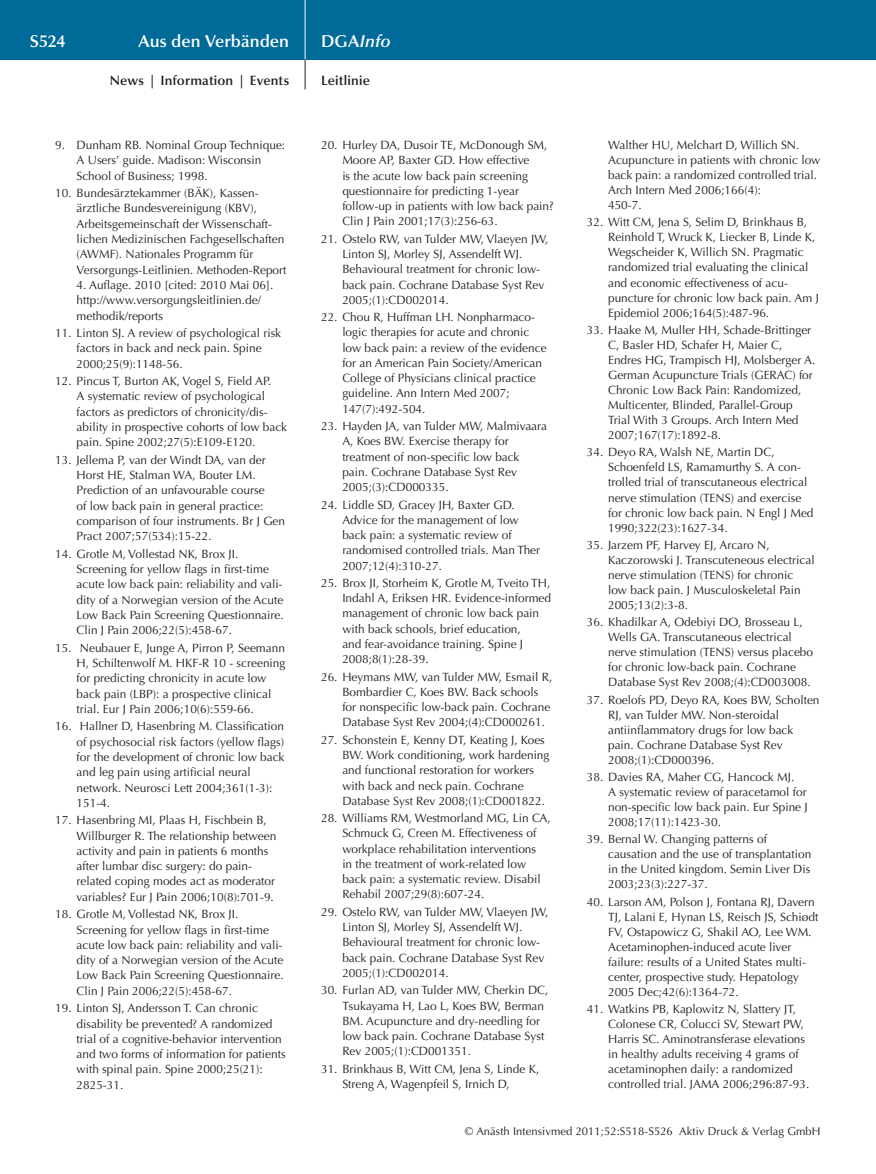
<style>
.page{position:relative;width:876px;height:1174px;background:#fff}
.page>*{position:absolute;margin:0;border:0;box-sizing:border-box;transform-origin:0 0}
.t1{font:600 17.25px "Optima";color:#fff}
.t2{font:italic 600 17.25px "Optima";color:#fff}
.t3{font:600 13.5px "Optima";letter-spacing:.01em;color:#231f20}
.t4{font:12px/15.3px "Optima";color:#231f20}
.t5{font:11.25px "Optima";letter-spacing:.005em;color:#231f20}
.s1{font-style:normal}
</style>
<div class="page">
<div style="left:0;top:0;width:876px;height:60px;background:#006b98"></div>
<hr style="left:305px;top:0;width:1px;height:60px;background:#fff">
<svg style="left:305px;top:60px;width:1px;height:29px"></svg>
<h1 class="t1" style="left:30px;top:31px;width:37px">S524</h1>
<h1 class="t1" style="left:138px;top:31px;width:152px">Aus den Verbänden</h1>
<h1 class="t2" style="left:321px;top:31px;width:71px"><span class="s1">DGA</span>Info</h1>
<p class="t3" style="left:110px;top:73px;width:181px">News | Information | Events</p>
<p class="t3" style="left:321px;top:73px;width:50px">Leitlinie</p>
<p class="t4" style="left:77px;top:138px;width:210px;text-indent:-21px">9. Dunham RB. Nominal Group Technique:<br>A Users’ guide. Madison: Wisconsin<br>School of Business; 1998.</p>
<p class="t4" style="left:77px;top:186px;width:211px;text-indent:-21px">10. Bundesärztekammer (BÄK), Kassen&shy;ärztliche Bundesvereinigung (KBV), Arbeitsgemeinschaft der Wissenschaft&shy;lichen Medizinischen Fachgesellschaften (AWMF). Nationales Programm für Versorgungs-Leitlinien. Methoden-Report</p>
<p class="t4" style="left:77px;top:277px;width:198px">4. Auflage. 2010 [cited: 2010 Mai 06]. http://www.versorgungsleitlinien.de/ methodik/reports</p>
<p class="t4" style="left:77px;top:325px;width:206px;text-indent:-21px">11. Linton SJ. A review of psychological risk factors in back and neck pain. Spine<br>2000;25(9):1148-56.</p>
<p class="t4" style="left:77px;top:373px;width:212px;text-indent:-21px">12. Pincus T, Burton AK, Vogel S, Field AP.<br>A systematic review of psychological factors as predictors of chronicity/dis&shy;ability in prospective cohorts of low back pain. Spine 2002;27(5):E109-E120.</p>
<p class="t4" style="left:77px;top:452px;width:210px;text-indent:-21px">13. Jellema P, van der Windt DA, van der Horst HE, Stalman WA, Bouter LM.<br>Prediction of an unfavourable course<br>of low back pain in general practice: comparison of four instruments. Br J Gen Pract 2007;57(534):15-22.</p>
<p class="t4" style="left:77px;top:546px;width:209px;text-indent:-21px">14. Grotle M, Vollestad NK, Brox JI.<br>Screening for yellow flags in first-time acute low back pain: reliability and vali&shy;dity of a Norwegian version of the Acute Low Back Pain Screening Questionnaire.<br>Clin J Pain 2006;22(5):458-67.</p>
<p class="t4" style="left:77px;top:640px;width:210px;text-indent:-21px">15. Neubauer E, Junge A, Pirron P, Seemann H, Schiltenwolf M. HKF-R 10 - screening for predicting chronicity in acute low back pain (LBP): a prospective clinical trial. Eur J Pain 2006;10(6):559-66.</p>
<p class="t4" style="left:77px;top:718px;width:209px;text-indent:-21px">16. Hallner D, Hasenbring M. Classification of psychosocial risk factors (yellow flags) for the development of chronic low back and leg pain using artificial neural network. Neurosci Lett 2004;361(1-3):<br>151-4.</p>
<p class="t4" style="left:77px;top:812px;width:201px;text-indent:-21px">17. Hasenbring MI, Plaas H, Fischbein B, Willburger R. The relationship between activity and pain in patients 6 months after lumbar disc surgery: do pain&shy;related coping modes act as moderator variables? Eur J Pain 2006;10(8):701-9.</p>
<p class="t4" style="left:77px;top:906px;width:209px;text-indent:-21px">18. Grotle M, Vollestad NK, Brox JI.<br>Screening for yellow flags in first-time acute low back pain: reliability and vali&shy;dity of a Norwegian version of the Acute Low Back Pain Screening Questionnaire.<br>Clin J Pain 2006;22(5):458-67.</p>
<p class="t4" style="left:77px;top:1000px;width:211px;text-indent:-21px">19. Linton SJ, Andersson T. Can chronic disability be prevented? A randomized trial of a cognitive-behavior intervention and two forms of information for patients with spinal pain. Spine 2000;25(21):<br>2825-31.</p>
<p class="t4" style="left:342px;top:138px;width:213px;text-indent:-21px">20. Hurley DA, Dusoir TE, McDonough SM, Moore AP, Baxter GD. How effective<br>is the acute low back pain screening questionnaire for predicting 1-year follow-up in patients with low back pain?<br>Clin J Pain 2001;17(3):256-63.</p>
<p class="t4" style="left:342px;top:231px;width:208px;text-indent:-21px">21. Ostelo RW, van Tulder MW, Vlaeyen JW, Linton SJ, Morley SJ, Assendelft WJ.<br>Behavioural treatment for chronic low&shy;back pain. Cochrane Database Syst Rev 2005;(1):CD002014.</p>
<p class="t4" style="left:342px;top:310px;width:206px;text-indent:-21px">22. Chou R, Huffman LH. Nonpharmaco&shy;logic therapies for acute and chronic low back pain: a review of the evidence for an American Pain Society/American College of Physicians clinical practice guideline. Ann Intern Med 2007; 147(7):492-504.</p>
<p class="t4" style="left:342px;top:418px;width:206px;text-indent:-21px">23. Hayden JA, van Tulder MW, Malmivaara<br>A, Koes BW. Exercise therapy for treatment of non-specific low back pain. Cochrane Database Syst Rev<br>2005;(3):CD000335.</p>
<p class="t4" style="left:342px;top:497px;width:199px;text-indent:-21px">24. Liddle SD, Gracey JH, Baxter GD.<br>Advice for the management of low back pain: a systematic review of randomised controlled trials. Man Ther<br>2007;12(4):310-27.</p>
<p class="t4" style="left:342px;top:575px;width:210px;text-indent:-21px">25. Brox JI, Storheim K, Grotle M, Tveito TH, Indahl A, Eriksen HR. Evidence-informed management of chronic low back pain with back schools, brief education,<br>and fear-avoidance training. Spine J 2008;8(1):28-39.</p>
<p class="t4" style="left:342px;top:669px;width:212px;text-indent:-21px">26. Heymans MW, van Tulder MW, Esmail R, Bombardier C, Koes BW. Back schools for nonspecific low-back pain. Cochrane Database Syst Rev 2004;(4):CD000261.</p>
<p class="t4" style="left:342px;top:732px;width:209px;text-indent:-21px">27. Schonstein E, Kenny DT, Keating J, Koes BW. Work conditioning, work hardening and functional restoration for workers with back and neck pain. Cochrane Database Syst Rev 2008;(1):CD001822.</p>
<p class="t4" style="left:342px;top:810px;width:210px;text-indent:-21px">28. Williams RM, Westmorland MG, Lin CA, Schmuck G, Creen M. Effectiveness of workplace rehabilitation interventions<br>in the treatment of work-related low back pain: a systematic review. Disabil Rehabil 2007;29(8):607-24.</p>
<p class="t4" style="left:342px;top:904px;width:208px;text-indent:-21px">29. Ostelo RW, van Tulder MW, Vlaeyen JW, Linton SJ, Morley SJ, Assendelft WJ.<br>Behavioural treatment for chronic low&shy;back pain. Cochrane Database Syst Rev 2005;(1):CD002014.</p>
<p class="t4" style="left:342px;top:982px;width:208px;text-indent:-21px">30. Furlan AD, van Tulder MW, Cherkin DC, Tsukayama H, Lao L, Koes BW, Berman BM. Acupuncture and dry-needling for low back pain. Cochrane Database Syst Rev 2005;(1):CD001351.</p>
<p class="t4" style="left:342px;top:1061px;width:198px;text-indent:-21px">31. Brinkhaus B, Witt CM, Jena S, Linde K,<br>Streng A, Wagenpfeil S, Irnich D,</p>
<p class="t4" style="left:608px;top:137px;width:214px">Walther HU, Melchart D, Willich SN.<br>Acupuncture in patients with chronic low back pain: a randomized controlled trial.<br>Arch Intern Med 2006;166(4):<br>450-7.</p>
<p class="t4" style="left:608px;top:215px;width:212px;text-indent:-21px">32. Witt CM, Jena S, Selim D, Brinkhaus B, Reinhold T, Wruck K, Liecker B, Linde K, Wegscheider K, Willich SN. Pragmatic randomized trial evaluating the clinical and economic effectiveness of acu&shy;puncture for chronic low back pain. Am J Epidemiol 2006;164(5):487-96.</p>
<p class="t4" style="left:608px;top:322px;width:209px;text-indent:-21px">33. Haake M, Muller HH, Schade-Brittinger C, Basler HD, Schafer H, Maier C, Endres HG, Trampisch HJ, Molsberger A.<br>German Acupuncture Trials (GERAC) for Chronic Low Back Pain: Randomized, Multicenter, Blinded, Parallel-Group Trial With 3 Groups. Arch Intern Med 2007;167(17):1892-8.</p>
<p class="t4" style="left:608px;top:445px;width:207px;text-indent:-21px">34. Deyo RA, Walsh NE, Martin DC, Schoenfeld LS, Ramamurthy S. A con&shy;trolled trial of transcutaneous electrical nerve stimulation (TENS) and exercise for chronic low back pain. N Engl J Med 1990;322(23):1627-34.</p>
<p class="t4" style="left:608px;top:537px;width:208px;text-indent:-21px">35. Jarzem PF, Harvey EJ, Arcaro N, Kaczorowski J. Transcuteneous electrical nerve stimulation (TENS) for chronic low back pain. J Musculoskeletal Pain 2005;13(2):3-8.</p>
<p class="t4" style="left:608px;top:615px;width:207px;text-indent:-21px">36. Khadilkar A, Odebiyi DO, Brosseau L, Wells GA. Transcutaneous electrical nerve stimulation (TENS) versus placebo for chronic low-back pain. Cochrane Database Syst Rev 2008;(4):CD003008.</p>
<p class="t4" style="left:608px;top:692px;width:213px;text-indent:-21px">37. Roelofs PD, Deyo RA, Koes BW, Scholten RJ, van Tulder MW. Non-steroidal antiinflammatory drugs for low back pain. Cochrane Database Syst Rev 2008;(1):CD000396.</p>
<p class="t4" style="left:608px;top:769px;width:201px;text-indent:-21px">38. Davies RA, Maher CG, Hancock MJ.<br>A systematic review of paracetamol for non-specific low back pain. Eur Spine J 2008;17(11):1423-30.</p>
<p class="t4" style="left:608px;top:832px;width:205px;text-indent:-21px">39. Bernal W. Changing patterns of causation and the use of transplantation in the United kingdom. Semin Liver Dis 2003;23(3):227-37.</p>
<p class="t4" style="left:608px;top:894px;width:212px;text-indent:-21px">40. Larson AM, Polson J, Fontana RJ, Davern TJ, Lalani E, Hynan LS, Reisch JS, Schiødt FV, Ostapowicz G, Shakil AO, Lee WM.<br>Acetaminophen-induced acute liver failure: results of a United States multi&shy;center, prospective study. Hepatology 2005 Dec;42(6):1364-72.</p>
<p class="t4" style="left:608px;top:1001px;width:203px;text-indent:-21px">41. Watkins PB, Kaplowitz N, Slattery JT, Colonese CR, Colucci SV, Stewart PW, Harris SC. Aminotransferase elevations in healthy adults receiving 4 grams of acetaminophen daily: a randomized controlled trial. JAMA 2006;296:87-93.</p>
<p class="t5" style="left:465px;top:1125px;width:357px">© Anästh Intensivmed 2011;52:S518-S526 Aktiv Druck &amp; Verlag GmbH</p>
</div>
